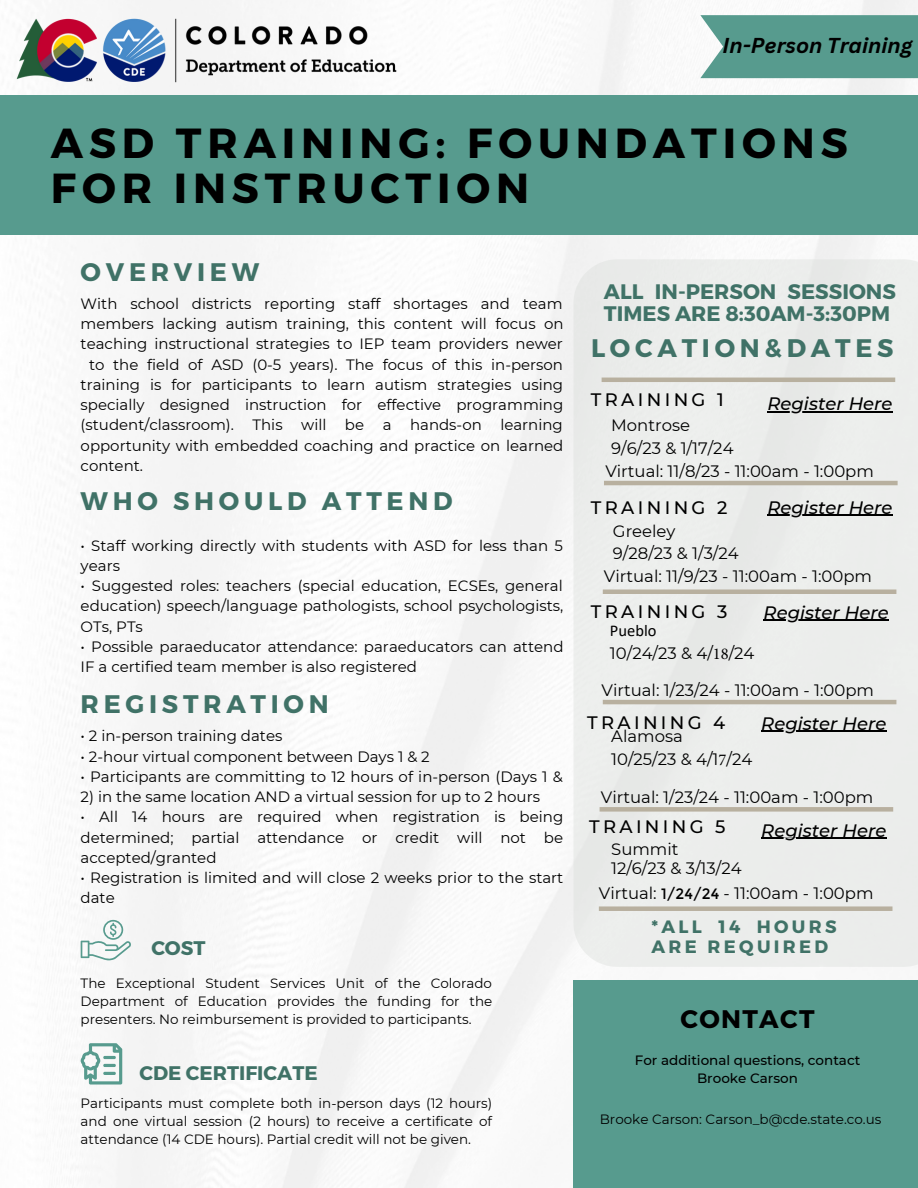
<style>
.page{position:relative;width:918px;height:1188px;background:#fff}
.page>*{position:absolute;margin:0;border:0;box-sizing:border-box;transform-origin:0 0}
.t1{font:700 42px/45px "Montserrat";letter-spacing:.14em;color:#000}
.t2{font:700 25.35px "Montserrat";letter-spacing:.185em;color:#407267}
.t3{font:700 25.35px "Montserrat";letter-spacing:.055em;color:#000}
.t4{font:700 21px/22.5px "Montserrat";color:#407267}
.t5{font:italic 700 21px "Canva Sans";color:#000}
.t6{font:700 19.65px "Montserrat";color:#407267}
.t7{font:italic 500 18px "Montserrat";color:#000}
.t8{font:500 18px "Montserrat";letter-spacing:.185em;color:#000}
.t9{font:700 17.85px/19.2px "Montserrat";letter-spacing:.185em;color:#407267}
.t10{font:16.5px/23.1px "Montserrat";color:#000}
.t11{font:16.5px "Calibri";color:#000}
.t12{font:15px/20.2px "Montserrat";color:#000}
.t13{font:13.5px/18px "Montserrat";color:#000;text-align:justify}
.t14{font:500 13.5px/18px "Montserrat";color:#000;text-align:center}
.s1{font-family:"Minion Pro"}
.s2{font-size:15px}
</style>
<div class="page">
<div style="left:0;top:95px;width:918px;height:140px;background:#579b8e"></div>
<div style="left:573px;top:259px;width:345px;height:708px;background:#ecedec"></div>
<div style="left:573px;top:980px;width:345px;height:208px;background:#579b8e"></div>
<img style="left:16px;top:18px;width:380px;height:64px">
<svg style="left:700px;top:15px;width:218px;height:63px;background:#60a094"></svg>
<hr style="left:602px;top:378px;width:293px;height:4px;background:#b8b09f">
<hr style="left:604px;top:481px;width:294px;height:4px;background:#b8b09f">
<hr style="left:603px;top:590px;width:293px;height:4px;background:#b8b09f">
<hr style="left:603px;top:700px;width:293px;height:4px;background:#b8b09f">
<div style="left:600px;top:807px;width:293px;height:5px;background:#b8b09f"></div>
<div style="left:599px;top:906px;width:293px;height:5px;background:#b8b09f"></div>
<svg style="left:81px;top:920px;width:50px;height:40px"></svg>
<svg style="left:81px;top:1043px;width:41px;height:42px"></svg>
<hr style="left:761px;top:838px;width:125px;height:1px;background:#000">
<hr style="left:761px;top:731px;width:125px;height:1px;background:#000">
<hr style="left:764px;top:620px;width:125px;height:1px;background:#000">
<hr style="left:768px;top:515px;width:125px;height:1px;background:#000">
<hr style="left:768px;top:411px;width:125px;height:1px;background:#000">
<h3 class="t5" style="left:723px;top:31px;width:191px">In-Person Training</h3>
<h1 class="t1" style="left:51px;top:118px;width:799px">ASD TRAINING: FOUNDATIONS<br>FOR INSTRUCTION</h1>
<h2 class="t2" style="left:81px;top:256px;width:180px">OVERVIEW</h2>
<p class="t12" style="left:81px;top:293px;width:484px">With school districts reporting staff shortages and team</p>
<p class="t12" style="left:81px;top:314px;width:485px">members lacking autism training, this content will focus on</p>
<p class="t12" style="left:81px;top:334px;width:484px">teaching instructional strategies to IEP team providers newer</p>
<p class="t12" style="left:89px;top:354px;width:476px">to the field of ASD (0-5 years). The focus of this in-person</p>
<p class="t12" style="left:81px;top:374px;width:484px">training is for participants to learn autism strategies using</p>
<p class="t12" style="left:81px;top:395px;width:484px">specially designed instruction for effective programming</p>
<p class="t12" style="left:81px;top:415px;width:484px">(student/classroom). This will be a hands-on learning</p>
<p class="t12" style="left:81px;top:435px;width:484px">opportunity with embedded coaching and practice on learned</p>
<p class="t12" style="left:81px;top:455px;width:64px">content.</p>
<h2 class="t2" style="left:81px;top:485px;width:373px">WHO SHOULD ATTEND</h2>
<p class="t12" style="left:81px;top:535px;width:484px">• Staff working directly with students with ASD for less than 5 years</p>
<p class="t12" style="left:81px;top:576px;width:484px;text-align:justify">• Suggested roles: teachers (special education, ECSEs, general education) speech/language pathologists, school psychologists, OTs, PTs</p>
<p class="t12" style="left:81px;top:636px;width:484px">• Possible paraeducator attendance: paraeducators can attend<br>IF a certified team member is also registered</p>
<h2 class="t2" style="left:81px;top:688px;width:250px">REGISTRATION</h2>
<p class="t12" style="left:81px;top:726px;width:203px">• 2 in-person training dates</p>
<p class="t12" style="left:81px;top:746px;width:351px">• 2-hour virtual component between Days 1 &amp; 2</p>
<p class="t12" style="left:81px;top:766px;width:484px">• Participants are committing to 12 hours of in-person (Days 1 &amp;</p>
<p class="t12" style="left:81px;top:787px;width:461px">2) in the same location AND a virtual session for up to 2 hours</p>
<p class="t12" style="left:81px;top:807px;width:484px;text-align:justify">• All 14 hours are required when registration is being determined; partial attendance or credit will not be accepted/granted</p>
<p class="t12" style="left:81px;top:868px;width:484px">• Registration is limited and will close 2 weeks prior to the start date</p>
<h3 class="t6" style="left:151px;top:936px;width:56px">COST</h3>
<p class="t13" style="left:81px;top:974px;width:413px">The Exceptional Student Services Unit of the Colorado Department of Education provides the funding for the presenters. No reimbursement is provided to participants.</p>
<h3 class="t6" style="left:139px;top:1060px;width:180px">CDE CERTIFICATE</h3>
<p class="t13" style="left:81px;top:1095px;width:413px">Participants must complete both in-person days (12 hours) and one virtual session (2 hours) to receive a certificate of attendance (14 CDE hours). Partial credit will not be given.</p>
<h3 class="t4" style="left:604px;top:279px;width:293px">ALL IN-PERSON SESSIONS<br>TIMES ARE 8:30AM-3:30PM</h3>
<h2 class="t2" style="left:591px;top:331px;width:304px">LOCATION&amp;DATES</h2>
<p class="t8" style="left:591px;top:389px;width:134px">TRAINING 1</p>
<p class="t10" style="left:611px;top:414px;width:80px">Montrose</p>
<p class="t10" style="left:611px;top:437px;width:124px">9/6/23 &amp; 1/17/24</p>
<p class="t10" style="left:605px;top:459px;width:270px">Virtual: 11/8/23 - 11:00am - 1:00pm</p>
<p class="t7" style="left:768px;top:393px;width:127px">Register Here</p>
<p class="t7" style="left:768px;top:496px;width:127px">Register Here</p>
<p class="t8" style="left:591px;top:497px;width:138px">TRAINING 2</p>
<p class="t10" style="left:613px;top:519px;width:64px">Greeley</p>
<p class="t10" style="left:613px;top:542px;width:127px">9/28/23 &amp; 1/3/24</p>
<p class="t10" style="left:604px;top:564px;width:270px">Virtual: 11/9/23 - 11:00am - 1:00pm</p>
<p class="t7" style="left:764px;top:601px;width:127px">Register Here</p>
<p class="t8" style="left:591px;top:601px;width:138px">TRAINING 3</p>
<p class="t11" style="left:610px;top:619px;width:48px">Pueblo</p>
<p class="t10" style="left:610px;top:642px;width:146px">10/24/23 &amp; 4/<span class="s1">18</span>/24</p>
<p class="t10" style="left:602px;top:678px;width:274px">Virtual: 1/23/24 - 11:00am - 1:00pm</p>
<p class="t8" style="left:587px;top:711px;width:140px">TRAINING 4</p>
<p class="t10" style="left:611px;top:725px;width:143px">Alamosa<br>10/25/23 &amp; 4/1<span class="s1">7</span>/24</p>
<p class="t10" style="left:601px;top:786px;width:274px">Virtual: 1/23/24 - 11:00am - 1:00pm</p>
<p class="t7" style="left:761px;top:712px;width:127px">Register Here</p>
<p class="t8" style="left:589px;top:815px;width:138px">TRAINING 5</p>
<p class="t10" style="left:611px;top:840px;width:132px;line-height:18.9px">Summit<br>12/6/23 &amp; 3/13/24</p>
<p class="t10" style="left:599px;top:881px;width:276px">Virtual: <span class="s2">1/24/24</span> - 11:00am - 1:00pm</p>
<p class="t7" style="left:761px;top:819px;width:127px">Register Here</p>
<p class="t9" style="left:651px;top:917px;width:187px">*ALL 14 HOURS<br>ARE REQUIRED</p>
<h2 class="t3" style="left:680px;top:1002px;width:136px">CONTACT</h2>
<p class="t14" style="left:635px;top:1051px;width:227px">For additional questions, contact<br>Brooke Carson</p>
<p class="t13" style="left:600px;top:1111px;width:283px">Brooke Carson: Carson_b@cde.state.co.us</p>
</div>
